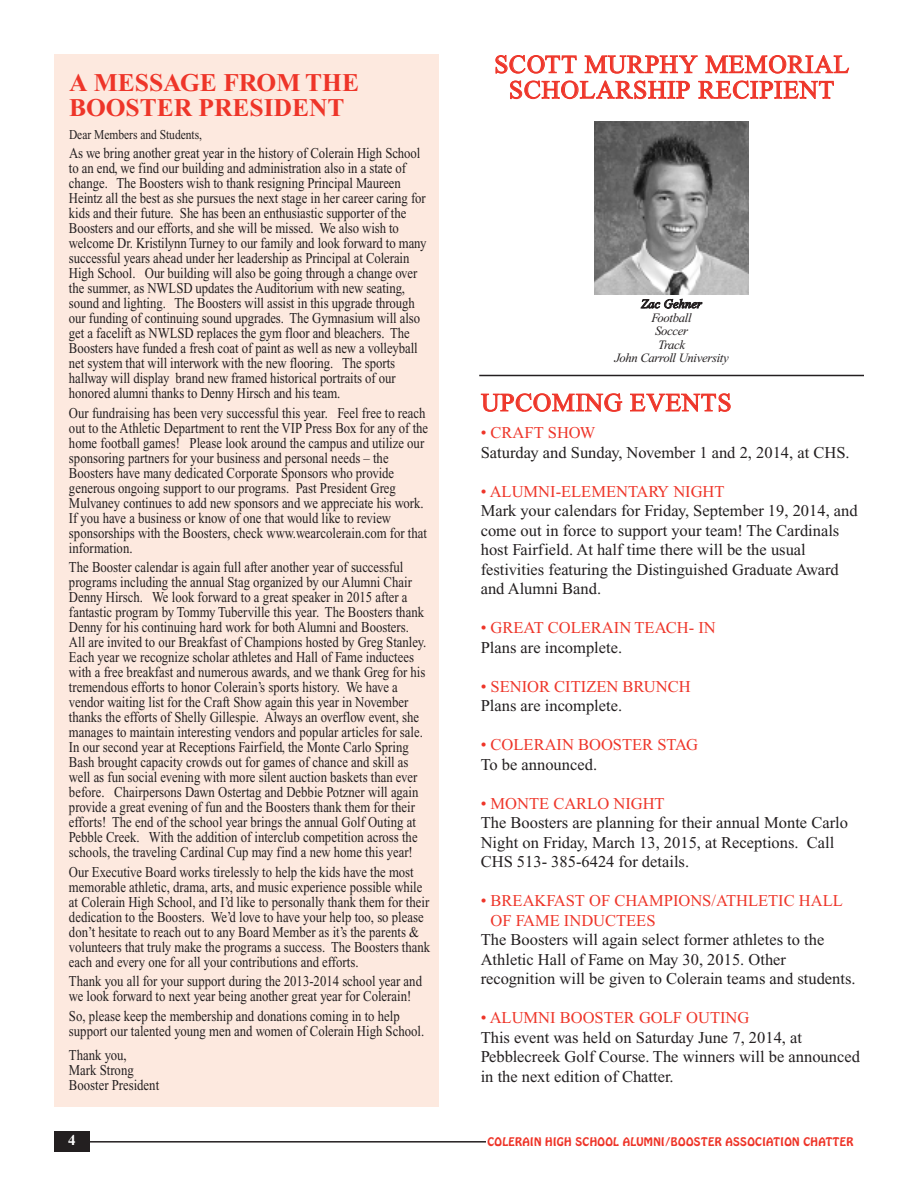
<style>
.page{position:relative;width:918px;height:1188px;background:#fff}
.page>*{position:absolute;margin:0;border:0;box-sizing:border-box;transform-origin:0 0}
.t1{font:25.5px/25.5px "Times New Roman";letter-spacing:.03em;color:#ee3529;text-align:center}
.t2{font:700 25.5px/25.5px "Times New Roman";color:#ee3529}
.t3{font:16.5px/19.5px "Times New Roman";color:#231f20}
.t4{font:16.5px "Times New Roman";color:#ee3529}
.t5{font:15px/15px "Times New Roman";color:#231f20;scale:.85 1}
.t6{font:700 15px "Times New Roman";color:#fff}
.t7{font:13.5px "Times New Roman";color:#231f20;scale:.85 1}
.t8{font:italic 12.75px/13.5px "Times New Roman";letter-spacing:-.025em;color:#231f20;text-align:center}
.t9{font:10.5px "Hobo";letter-spacing:.035em;color:#ee3529}
.s1{color:#fff}
.s2{color:#ee3529}
</style>
<div class="page">
<div style="left:54px;top:54px;width:385px;height:1053px;background:#fde9df"></div>
<div style="left:54px;top:1131px;width:36px;height:20px;background:#231f20"></div>
<hr style="left:88px;top:1141px;width:398px;height:2px;background:#231f20">
<img style="left:594px;top:122px;width:155px;height:172px">
<hr style="left:479px;top:375px;width:385px;height:1px;background:#231f20">
<h1 class="t2" style="left:69px;top:72px;width:292px">A MESSAGE FROM THE<br>BOOSTER PRESIDENT</h1>
<p class="t7" style="left:69px;top:130px;width:158px">Dear Members and Students,</p>
<p class="t5" style="left:69px;top:147px;width:422px">As we bring another great year in the history of Colerain High School to an end, we find our building and administration also in a state of change. The Boosters wish to thank resigning Principal Maureen Heintz all the best as she pursues the next stage in her career caring for kids and their future. She has been an enthusiastic supporter of the Boosters and our efforts, and she will be missed. We also wish to welcome Dr. Kristilynn Turney to our family and look forward to many successful years ahead under her leadership as Principal at Colerain High School. Our building will also be going through a change over the summer, as NWLSD updates the Auditorium with new seating, sound and lighting. The Boosters will assist in this upgrade through our funding of continuing sound upgrades. The Gymnasium will also get a facelift as NWLSD replaces the gym floor and bleachers. The Boosters have funded a fresh coat of paint as well as new a volleyball net system that will interwork with the new flooring. The sports hallway will display brand new framed historical portraits of our honored alumni thanks to Denny Hirsch and his team.</p>
<p class="t5" style="left:69px;top:407px;width:424px">Our fundraising has been very successful this year. Feel free to reach out to the Athletic Department to rent the VIP Press Box for any of the home football games! Please look around the campus and utilize our sponsoring partners for your business and personal needs – the Boosters have many dedicated Corporate Sponsors who provide generous ongoing support to our programs. Past President Greg Mulvaney continues to add new sponsors and we appreciate his work.<br>If you have a business or know of one that would like to review sponsorships with the Boosters, check www.wearcolerain.com for that information.</p>
<p class="t5" style="left:69px;top:561px;width:422px">The Booster calendar is again full after another year of successful programs including the annual Stag organized by our Alumni Chair Denny Hirsch. We look forward to a great speaker in 2015 after a fantastic program by Tommy Tuberville this year. The Boosters thank Denny for his continuing hard work for both Alumni and Boosters.<br>All are invited to our Breakfast of Champions hosted by Greg Stanley.<br>Each year we recognize scholar athletes and Hall of Fame inductees with a free breakfast and numerous awards, and we thank Greg for his tremendous efforts to honor Colerain’s sports history. We have a vendor waiting list for the Craft Show again this year in November thanks the efforts of Shelly Gillespie. Always an overflow event, she manages to maintain interesting vendors and popular articles for sale.<br>In our second year at Receptions Fairfield, the Monte Carlo Spring Bash brought capacity crowds out for games of chance and skill as well as fun social evening with more silent auction baskets than ever before. Chairpersons Dawn Ostertag and Debbie Potzner will again provide a great evening of fun and the Boosters thank them for their efforts! The end of the school year brings the annual Golf Outing at Pebble Creek. With the addition of interclub competition across the schools, the traveling Cardinal Cup may find a new home this year!</p>
<p class="t5" style="left:69px;top:866px;width:427px">Our Executive Board works tirelessly to help the kids have the most memorable athletic, drama, arts, and music experience possible while at Colerain High School, and I’d like to personally thank them for their dedication to the Boosters. We’d love to have your help too, so please don’t hesitate to reach out to any Board Member as it’s the parents &amp; volunteers that truly make the programs a success. The Boosters thank each and every one for all your contributions and efforts.</p>
<p class="t5" style="left:69px;top:975px;width:417px">Thank you all for your support during the 2013-2014 school year and we look forward to next year being another great year for Colerain!</p>
<p class="t5" style="left:69px;top:1010px;width:419px">So, please keep the membership and donations coming in to help support our talented young men and women of Colerain High School.</p>
<p class="t5" style="left:69px;top:1049px;width:108px">Thank you,<br>Mark Strong<br>Booster President</p>
<h1 class="t1" style="left:494px;top:54px;width:356px">SCOTT MURPHY MEMORIAL<br>SCHOLARSHIP RECIPIENT</h1>
<p class="t8" style="left:614px;top:298px;width:116px">Zac Gehner<br>Football<br>Soccer<br>Track<br>John Carroll University</p>
<h1 class="t1" style="left:481px;top:392px;width:252px">UPCOMING EVENTS</h1>
<p class="t4" style="left:481px;top:427px;width:116px">• CRAFT SHOW</p>
<p class="t3" style="left:481px;top:444px;width:370px">Saturday and Sunday, November 1 and 2, 2014, at CHS.</p>
<p class="t4" style="left:481px;top:485px;width:245px">• ALUMNI-ELEMENTARY NIGHT</p>
<p class="t3" style="left:481px;top:503px;width:379px">Mark your calendars for Friday, September 19, 2014, and come out in force to support your team! The Cardinals host Fairfield. At half time there will be the usual festivities featuring the Distinguished Graduate Award and Alumni Band.</p>
<p class="t4" style="left:481px;top:622px;width:237px">• GREAT COLERAIN TEACH- IN</p>
<p class="t3" style="left:481px;top:639px;width:143px">Plans are incomplete.</p>
<p class="t4" style="left:481px;top:680px;width:211px">• SENIOR CITIZEN BRUNCH</p>
<p class="t3" style="left:481px;top:698px;width:143px">Plans are incomplete.</p>
<p class="t4" style="left:481px;top:739px;width:219px">• COLERAIN BOOSTER STAG</p>
<p class="t3" style="left:481px;top:756px;width:118px">To be announced.</p>
<p class="t4" style="left:481px;top:797px;width:185px">• MONTE CARLO NIGHT</p>
<p class="t3" style="left:481px;top:815px;width:369px">The Boosters are planning for their annual Monte Carlo<br>Night on Friday, March 13, 2015, at Receptions. Call<br>CHS 513- 385-6424 for details.</p>
<p class="t4" style="left:481px;top:895px;width:364px">• BREAKFAST OF CHAMPIONS/ATHLETIC HALL</p>
<p class="t3" style="left:481px;top:912px;width:376px"><span class="s1">•</span> <span class="s2">OF FAME INDUCTEES<br></span>The Boosters will again select former athletes to the Athletic Hall of Fame on May 30, 2015. Other recognition will be given to Colerain teams and students.</p>
<p class="t4" style="left:481px;top:1012px;width:270px">• ALUMNI BOOSTER GOLF OUTING</p>
<p class="t3" style="left:481px;top:1029px;width:381px">This event was held on Saturday June 7, 2014, at<br>Pebblecreek Golf Course. The winners will be announced in the next edition of Chatter.</p>
<p class="t6" style="left:68px;top:1135px;width:9px">4</p>
<p class="t9" style="left:488px;top:1137px;width:367px">COLERAIN HIGH SCHOOL ALUMNI/BOOSTER ASSOCIATION CHATTER</p>
</div>
